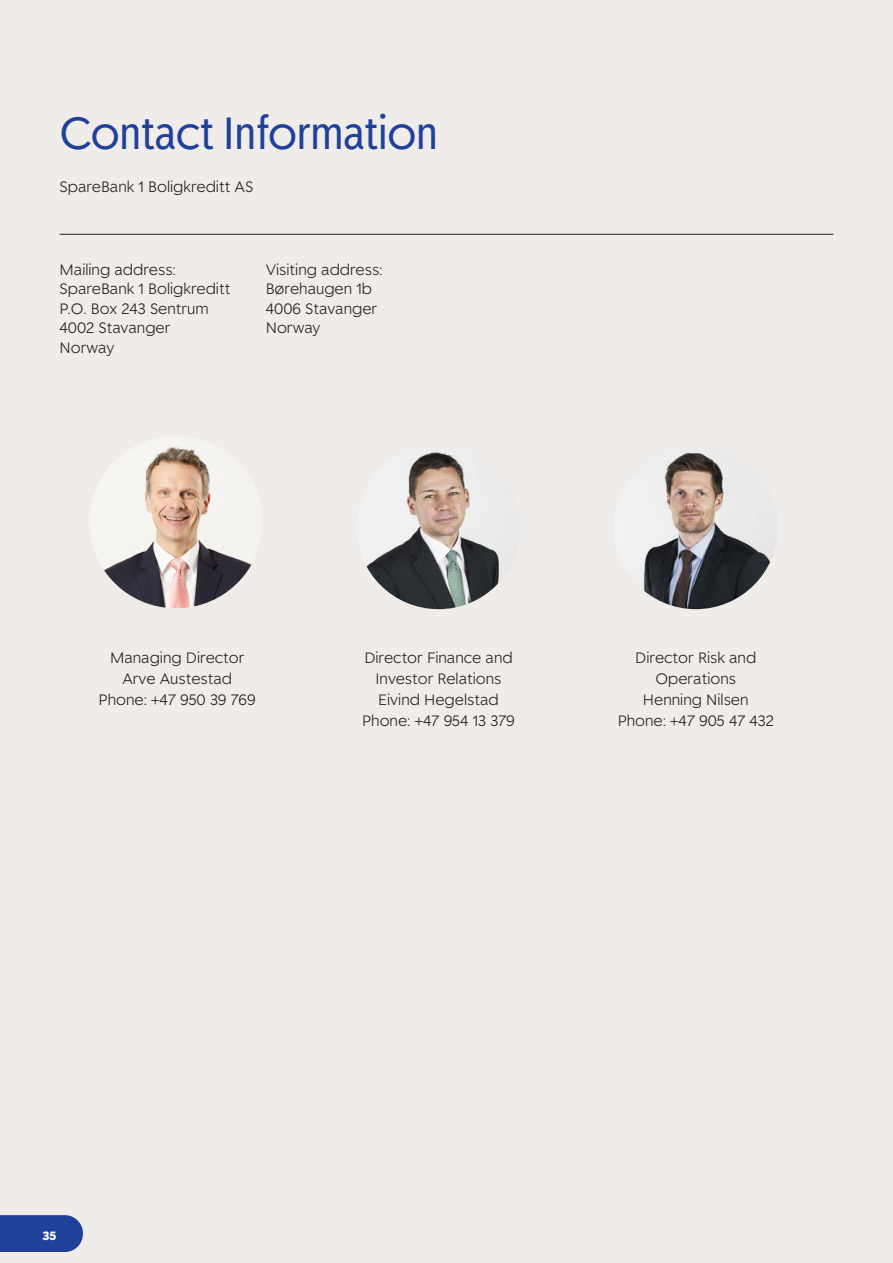
<style>
.page{position:relative;width:893px;height:1263px;background:#efecea}
.page>*{position:absolute;margin:0;border:0;box-sizing:border-box;transform-origin:0 0}
.Header_3{font:45px "Spare Bank 1 Title";color:#20419a}
.t1{font:300 15px/21px "Spare Bank 1";color:#231f20;text-align:center}
.t2{font:700 12px "Spare Bank 1";color:#fff}
</style>
<div class="page">
<svg style="left:0;top:1215px;width:83px;height:37px;background:#2a499e"></svg>
<img style="left:104px;top:446px;width:148px;height:162px">
<hr style="left:60px;top:234px;width:773px;height:1px;background:#231f20">
<img style="left:356px;top:445px;width:165px;height:164px;border-radius:82px">
<img style="left:614px;top:445px;width:164px;height:164px;border-radius:82px">
<p class="Header_3" style="left:60px;top:104px;width:380px">Contact Information</p>
<p class="t1" style="left:60px;top:176px;width:195px">SpareBank 1 Boligkreditt AS</p>
<p class="t1" style="left:60px;top:258px;width:118px">Mailing address:</p>
<p class="t1" style="left:60px;top:278px;width:172px">SpareBank 1 Boligkreditt</p>
<p class="t1" style="left:60px;top:297px;width:151px">P.O. Box 243 Sentrum</p>
<p class="t1" style="left:60px;top:317px;width:112px">4002 Stavanger</p>
<p class="t1" style="left:60px;top:336px;width:56px">Norway</p>
<p class="t1" style="left:266px;top:258px;width:118px">Visiting address:</p>
<p class="t1" style="left:266px;top:278px;width:108px">Børehaugen 1b</p>
<p class="t1" style="left:266px;top:297px;width:113px">4006 Stavanger</p>
<p class="t1" style="left:266px;top:317px;width:56px">Norway</p>
<p class="t1" style="left:110px;top:647px;width:136px">Managing Director</p>
<p class="t1" style="left:122px;top:668px;width:111px">Arve Austestad</p>
<p class="t1" style="left:99px;top:689px;width:159px">Phone: +47 950 39 769</p>
<p class="t1" style="left:364px;top:647px;width:150px">Director Finance and<br>Investor Relations</p>
<p class="t1" style="left:378px;top:689px;width:122px">Eivind Hegelstad</p>
<p class="t1" style="left:362px;top:710px;width:154px">Phone: +47 954 13 379</p>
<p class="t1" style="left:635px;top:647px;width:122px">Director Risk and<br>Operations<br>Henning Nilsen</p>
<p class="t1" style="left:618px;top:710px;width:158px">Phone: +47 905 47 432</p>
<p class="t2" style="left:43px;top:1228px;width:15px">35</p>
</div>
